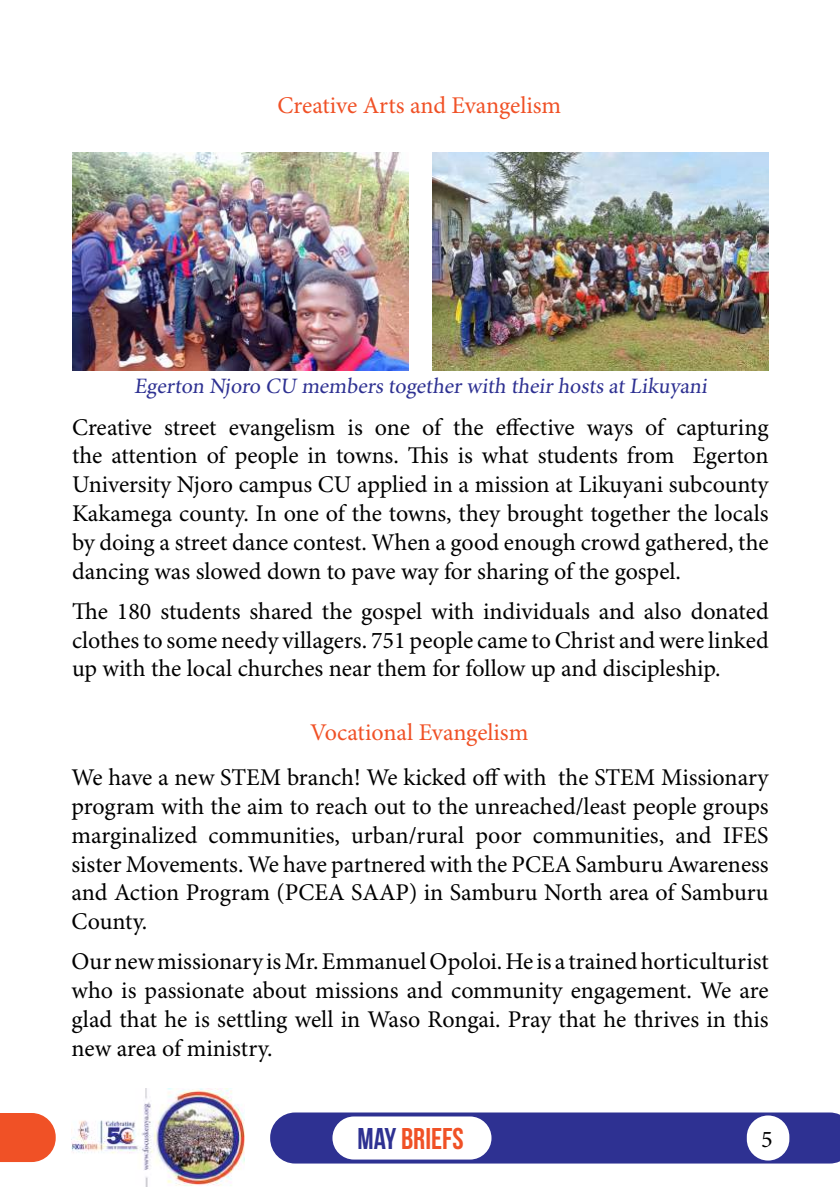
<style>
.page{position:relative;width:840px;height:1191px;background:#fff}
.page>*{position:absolute;margin:0;border:0;box-sizing:border-box;transform-origin:0 0}
.t1{font:30px "Bebas Neue";color:#f05126}
.t2{font:24px/28.8px "Minion Pro";letter-spacing:-.005em;color:#000;text-align:justify}
.t3{font:24px "Minion Pro";letter-spacing:-.005em;color:#f05126}
.t4{font:22px "Minion Pro";color:#2e3192}
.s1{font-weight:700;color:#2e3192}
</style>
<div class="page">
<img style="left:71px;top:1089px;width:173px;height:97px">
<svg style="left:0;top:1113px;width:56px;height:49px;background:#f1613a"></svg>
<div style="left:270px;top:1112px;width:569px;height:51px;background:#2e3192"></div>
<div style="left:332px;top:1116px;width:159px;height:43px;background:#fff;border-radius:22px"></div>
<div style="left:746px;top:1115px;width:42px;height:45px;background:#fff;border-radius:21px"></div>
<img style="left:73px;top:152px;width:335px;height:218px">
<img style="left:432px;top:152px;width:336px;height:218px">
<p class="t3" style="left:277px;top:91px;width:285px">Creative Arts and Evangelism</p>
<p class="t4" style="left:134px;top:372px;width:577px">Egerton Nj oro CU members together with their hosts at Likuyani</p>
<p class="t2" style="left:72px;top:413px;width:697px">Creative street evangelism is one of the effective ways of capturing the attention of people in towns. This is what students from Egerton University Njoro campus CU applied in a mission at Likuyani subcounty Kakamega county. In one of the towns, they brought together the locals by doing a street dance contest. When a good enough crowd gathered, the dancing was slowed down to pave way for sharing of the gospel.</p>
<p class="t2" style="left:72px;top:597px;width:697px">The 180 students shared the gospel with individuals and also donated clothes to some needy villagers. 751 people came to Christ and were linked up with the local churches near them for follow up and discipleship.</p>
<p class="t3" style="left:310px;top:718px;width:219px">Vocational Evangelism</p>
<p class="t2" style="left:71px;top:764px;width:698px">We have a new STEM branch! We kicked off with the STEM Missionary program with the aim to reach out to the unreached/least people groups marginalized communities, urban/rural poor communities, and IFES sister Movements. We have partnered with the PCEA Samburu Awareness and Action Program (PCEA SAAP) in Samburu North area of Samburu County.</p>
<p class="t2" style="left:71px;top:948px;width:698px">Our new missionary is Mr. Emmanuel Opoloi. He is a trained horticulturist who is passionate about missions and community engagement. We are glad that he is settling well in Waso Rongai. Pray that he thrives in this new area of ministry.</p>
<p class="t1" style="left:357px;top:1121px;width:107px"><span class="s1">May</span> BRIEFS</p>
<p class="t2" style="left:760px;top:1125px;width:13px">5</p>
</div>
